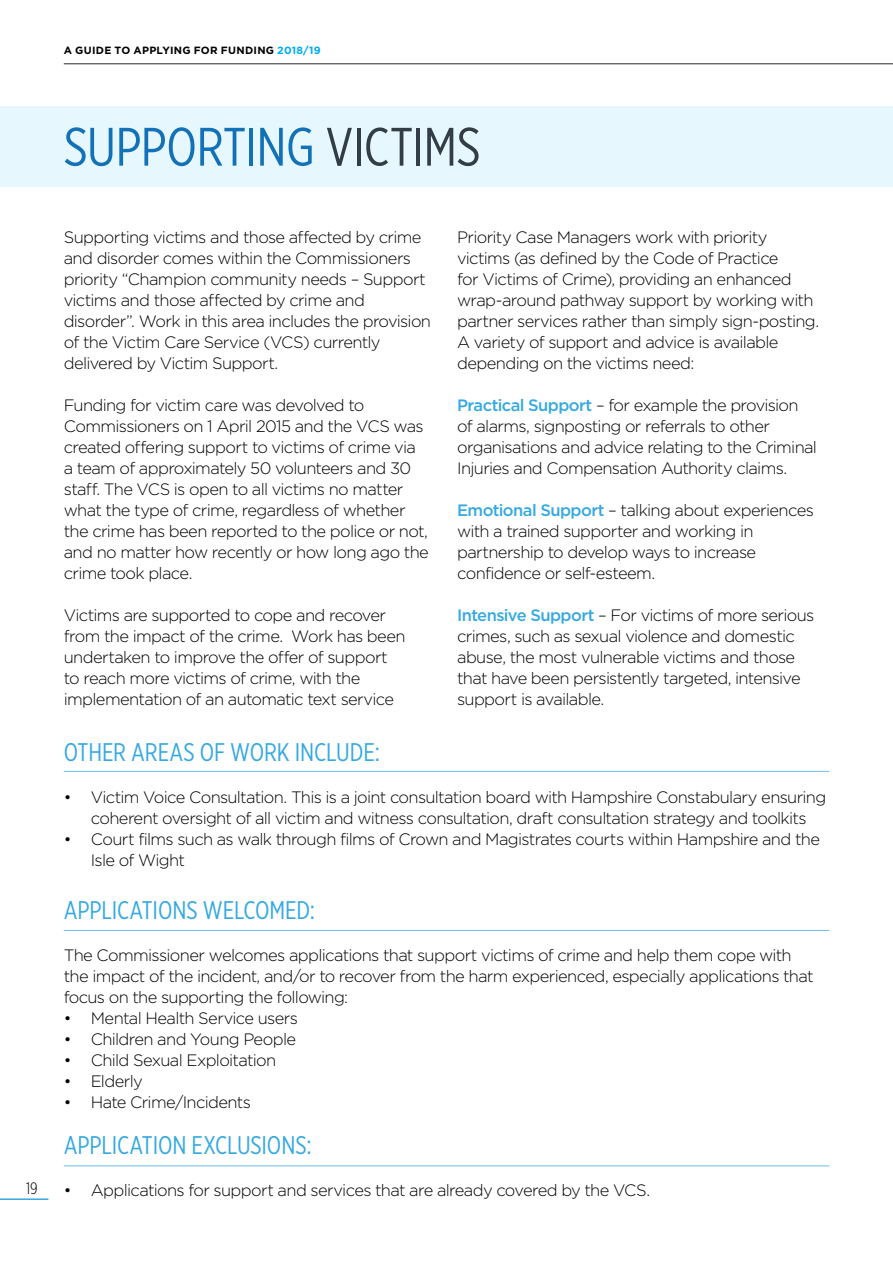
<style>
.page{position:relative;width:893px;height:1263px;background:#fff}
.page>*{position:absolute;margin:0;border:0;box-sizing:border-box;transform-origin:0 0}
.t1{font:54px "Gotham X Narrow";letter-spacing:-.01em;color:#1371b7}
.t2{font:25.5px "Gotham X Narrow";letter-spacing:-.005em;color:#36a9e1}
.t3{font:300 16.5px/21px "Gotham";letter-spacing:-.04em;color:#000}
.t4{font:300 16.5px "Gotham X Narrow";color:#000}
.t5{font:700 10.5px "Gotham";letter-spacing:.025em;color:#000}
.s1{color:#00aeef}
.s2{color:#323d48}
.s3{font-weight:500;color:#36a9e1}
</style>
<div class="page">
<hr style="left:64px;top:63px;width:829px;height:1px;background:#000">
<hr style="left:0;top:1198px;width:48px;height:2px;background:#36a9e1">
<div style="left:0;top:106px;width:893px;height:81px;background:#e6f7fd"></div>
<hr style="left:64px;top:771px;width:765px;height:1px;background:#36a9e1">
<hr style="left:64px;top:930px;width:765px;height:1px;background:#36a9e1">
<hr style="left:64px;top:1165px;width:765px;height:1px;background:#36a9e1">
<p class="t5" style="left:64px;top:43px;width:259px">A GUIDE TO APPLYING FOR FUNDING <span class="s1">2018/19</span></p>
<p class="t4" style="left:26px;top:1178px;width:13px">19</p>
<h1 class="t1" style="left:64px;top:114px;width:418px">SUPPORTING <span class="s2">VICTIMS</span></h1>
<p class="t3" style="left:64px;top:226px;width:369px">Supporting victims and those affected by crime and disorder comes within the Commissioners priority “Champion community needs – Support victims and those affected by crime and disorder”. Work in this area includes the provision of the Victim Care Service (VCS) currently delivered by Victim Support.</p>
<p class="t3" style="left:64px;top:394px;width:367px">Funding for victim care was devolved to Commissioners on 1 April 2015 and the VCS was created offering support to victims of crime via a team of approximately 50 volunteers and 30 staff. The VCS is open to all victims no matter what the type of crime, regardless of whether the crime has been reported to the police or not, and no matter how recently or how long ago the crime took place.</p>
<p class="t3" style="left:64px;top:604px;width:343px">Victims are supported to cope and recover from the impact of the crime. Work has been undertaken to improve the offer of support to reach more victims of crime, with the implementation of an automatic text service</p>
<p class="t3" style="left:457px;top:226px;width:363px">Priority Case Managers work with priority victims (as defined by the Code of Practice<br>for Victims of Crime), providing an enhanced wrap-around pathway support by working with partner services rather than simply sign-posting.<br>A variety of support and advice is available depending on the victims need:</p>
<p class="t3" style="left:457px;top:394px;width:361px"><span class="s3">Practical Support</span> – for example the provision of alarms, signposting or referrals to other organisations and advice relating to the Criminal Injuries and Compensation Authority claims.</p>
<p class="t3" style="left:457px;top:499px;width:358px"><span class="s3">Emotional Support</span> – talking about experiences with a trained supporter and working in partnership to develop ways to increase confidence or self-esteem.</p>
<p class="t3" style="left:457px;top:604px;width:359px"><span class="s3">Intensive Support</span> – For victims of more serious crimes, such as sexual violence and domestic abuse, the most vulnerable victims and those that have been persistently targeted, intensive support is available.</p>
<h2 class="t2" style="left:64px;top:736px;width:318px">OTHER AREAS OF WORK INCLUDE:</h2>
<p class="t3" style="left:64px;top:786px;width:764px;text-align:center">• Victim Voice Consultation. This is a joint consultation board with Hampshire Constabulary ensuring coherent oversight of all victim and witness consultation, draft consultation strategy and toolkits</p>
<p class="t3" style="left:91px;top:828px;width:731px;text-indent:-27px">• Court films such as walk through films of Crown and Magistrates courts within Hampshire and the<br>Isle of Wight</p>
<h2 class="t2" style="left:64px;top:894px;width:253px">APPLICATIONS WELCOMED:</h2>
<p class="t3" style="left:64px;top:944px;width:751px">The Commissioner welcomes applications that support victims of crime and help them cope with the impact of the incident, and/or to recover from the harm experienced, especially applications that focus on the supporting the following:</p>
<p class="t3" style="left:64px;top:1007px;width:236px">• Mental Health Service users</p>
<p class="t3" style="left:64px;top:1028px;width:234px">• Children and Young People</p>
<p class="t3" style="left:64px;top:1049px;width:214px">• Child Sexual Exploitation</p>
<p class="t3" style="left:64px;top:1070px;width:80px">• Elderly</p>
<p class="t3" style="left:64px;top:1091px;width:189px">• Hate Crime/Incidents</p>
<h2 class="t2" style="left:64px;top:1130px;width:250px">APPLICATION EXCLUSIONS:</h2>
<p class="t3" style="left:64px;top:1179px;width:588px">• Applications for support and services that are already covered by the VCS.</p>
</div>
